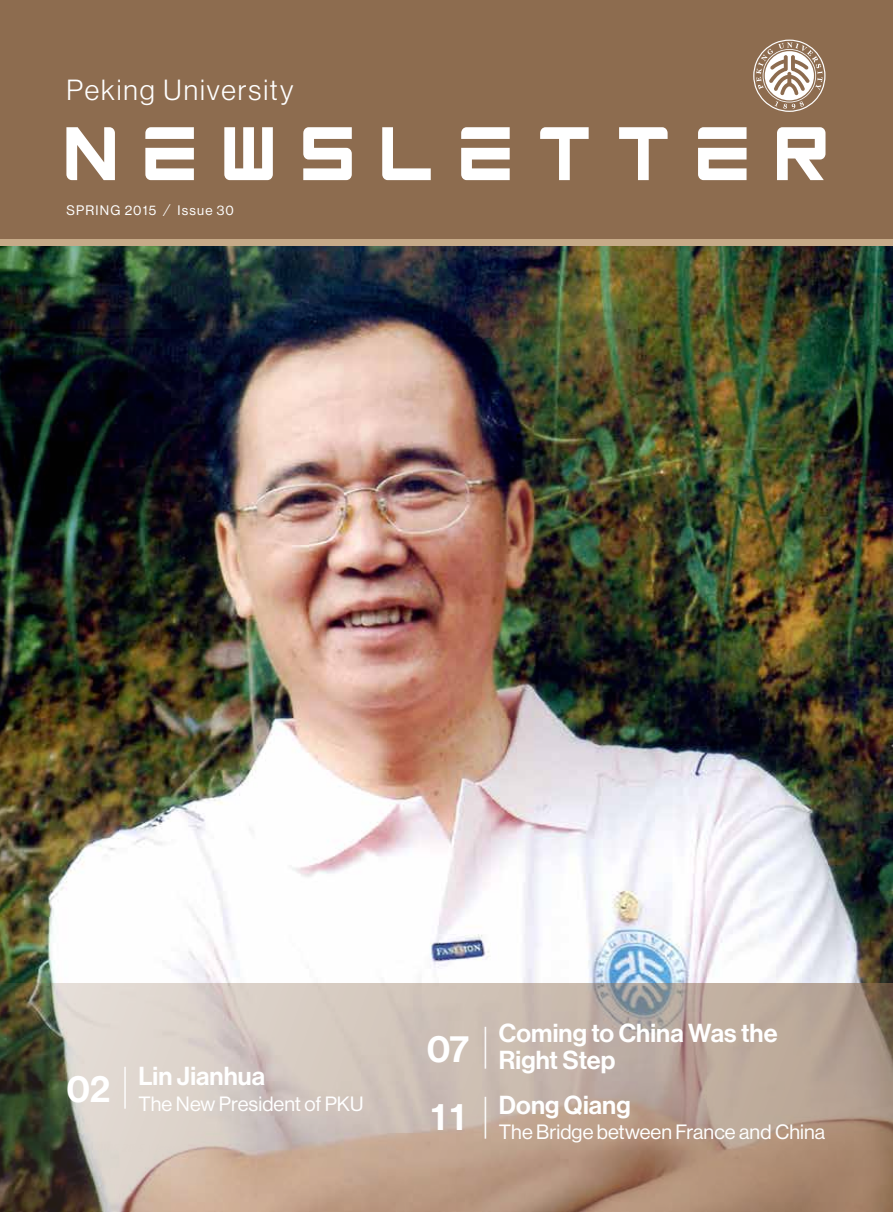
<style>
.page{position:relative;width:893px;height:1212px;background:#fff}
.page>*{position:absolute;margin:0;border:0;box-sizing:border-box;transform-origin:0 0}
.t1{font:48px "Haas Grot Disp 25 X Thin";color:#fff}
.t2{font:500 37.5px "Haas Grot Disp 65";color:#fff}
.t3{font:300 28.5px "Haas Grot Disp 45";letter-spacing:.07em;color:#fff}
.t4{font:500 25.5px/27px "Haas Grot Disp 65";letter-spacing:.005em;color:#fff}
.t5{font:20.25px "Haas Grot Disp 55 Roman";letter-spacing:.005em;color:#fff}
.t6{font:13.5px "Haas Grot Disp 55 Roman";letter-spacing:.09em;color:#fff}
.s1{font-family:"Haas Grot Disp 36";font-weight:100;font-style:italic;font-size:16.5px}
.s2{font-family:"Haas Grot Disp 25 X Thin";font-weight:400;font-size:48px}
</style>
<div class="page">
<img style="left:0;top:245px;width:893px;height:738px">
<div style="left:0;top:0;width:893px;height:239px;background:#8d6c4f"></div>
<svg style="left:0;top:983px;width:893px;height:229px;background:#b7a597"></svg>
<div style="left:0;top:239px;width:893px;height:6px;background:#c6aa88"></div>
<svg style="left:753px;top:40px;width:72px;height:72px"></svg>
<svg style="left:382px;top:127px;width:49px;height:53px"></svg>
<svg style="left:540px;top:127px;width:49px;height:53px"></svg>
<svg style="left:619px;top:127px;width:49px;height:53px"></svg>
<svg style="left:66px;top:127px;width:49px;height:53px"></svg>
<svg style="left:303px;top:127px;width:49px;height:53px"></svg>
<svg style="left:224px;top:127px;width:49px;height:53px"></svg>
<svg style="left:145px;top:127px;width:49px;height:53px"></svg>
<svg style="left:461px;top:127px;width:49px;height:53px"></svg>
<svg style="left:698px;top:127px;width:48px;height:53px"></svg>
<svg style="left:777px;top:127px;width:48px;height:53px"></svg>
<h3 class="t3" style="left:66px;top:74px;width:229px">Peking University</h3>
<p class="t6" style="left:66px;top:203px;width:169px">SPRING 2015 <span class="s1">/</span> Issue 30</p>
<p class="t4" style="left:139px;top:1063px;width:128px">Lin Jianhua</p>
<h1 class="t1" style="left:121px;top:1060px;width:10px">|</h1>
<p class="t5" style="left:66px;top:1093px;width:298px"><sup>02</sup> The New President of PKU</p>
<p class="t4" style="left:427px;top:1020px;width:352px;text-indent:72px">Coming to China Was the<br><sup>07</sup> <sup>|</sup> Right Step</p>
<h2 class="t2" style="left:431px;top:1095px;width:60px">11 <span class="s2">|</span></h2>
<p class="t4" style="left:499px;top:1092px;width:133px">Dong Qiang</p>
<p class="t5" style="left:499px;top:1120px;width:328px">The Bridge between France and China</p>
</div>
